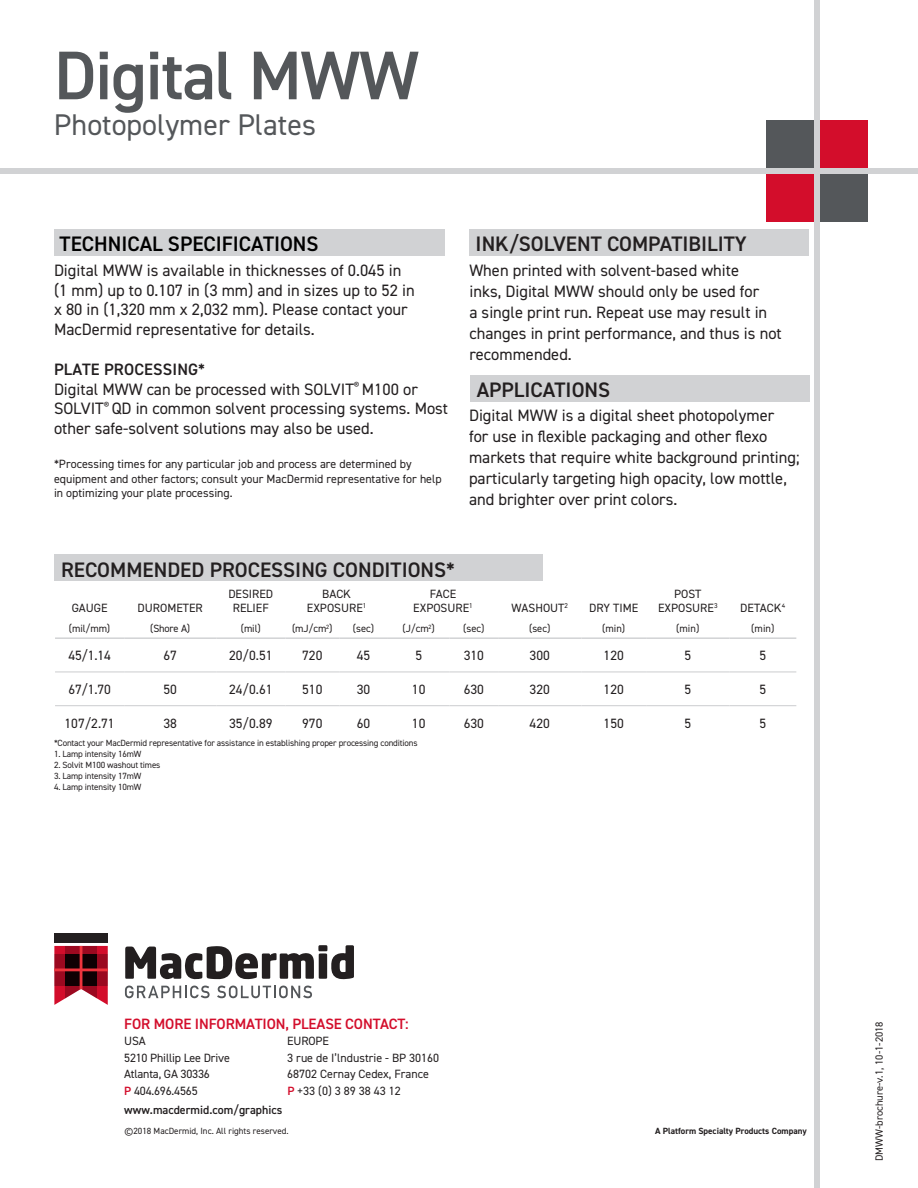
<style>
.page{position:relative;width:918px;height:1188px;background:#fff}
.page>*{position:absolute;margin:0;border:0;box-sizing:border-box;transform-origin:0 0}
.t1{font:600 69px "DIN2014";letter-spacing:-.02em;color:#54575a}
.t2{font:30px "DIN2014";color:#54575a}
.t3{font:600 21px "DIN2014";color:#231f20}
.t4{font:600 21px "DIN2014";color:#000}
.t5{font:16.5px/21px "DIN2014";color:#231f20}
.t6{font:600 16.5px "DIN2014";letter-spacing:.01em;color:#231f20}
.t7{font:600 15px "DIN2014";letter-spacing:-.005em;color:#d30d2b}
.t8{font:13.5px "DIN2014";color:#231f20}
.t9{font:12px/16.5px "DIN2014";color:#231f20}
.t10{font:600 12px "DIN2014";color:#231f20}
.t11{font:10.5px "DIN2014";color:#231f20}
.t12{font:9px "DIN2014";letter-spacing:-.015em;color:#231f20}
.t13{font:700 9px "DIN2014";color:#231f20}
.s1{font-weight:600;color:#d30d2b}
</style>
<div class="page">
<div style="left:0;top:168px;width:918px;height:6px;background:#d1d2d4"></div>
<div style="left:767px;top:174px;width:47px;height:47px;background:#d30d2b"></div>
<div style="left:820px;top:120px;width:48px;height:48px;background:#d30d2b"></div>
<div style="left:767px;top:120px;width:47px;height:48px;background:#54575a"></div>
<div style="left:820px;top:174px;width:48px;height:47px;background:#54575a"></div>
<div style="left:815px;top:0;width:5px;height:1188px;background:#d1d2d4"></div>
<svg style="left:54px;top:946px;width:54px;height:59px;background:#932e3c"></svg>
<div style="left:54px;top:933px;width:54px;height:9px;background:#231f20"></div>
<svg style="left:125px;top:945px;width:229px;height:34px"></svg>
<svg style="left:125px;top:986px;width:85px;height:12px"></svg>
<svg style="left:217px;top:986px;width:95px;height:12px"></svg>
<div style="left:54px;top:229px;width:391px;height:27px;background:#d1d2d4"></div>
<div style="left:469px;top:229px;width:340px;height:27px;background:#d1d2d4"></div>
<div style="left:470px;top:375px;width:340px;height:27px;background:#d1d2d4"></div>
<div style="left:54px;top:554px;width:488px;height:27px;background:#d1d2d4"></div>
<hr style="left:55px;top:637px;width:69px;height:2px;background:#d1d2d4">
<hr style="left:124px;top:637px;width:92px;height:2px;background:#d1d2d4">
<hr style="left:216px;top:637px;width:69px;height:2px;background:#d1d2d4">
<hr style="left:285px;top:637px;width:54px;height:2px;background:#d1d2d4">
<hr style="left:339px;top:637px;width:49px;height:2px;background:#d1d2d4">
<hr style="left:388px;top:637px;width:62px;height:2px;background:#d1d2d4">
<hr style="left:450px;top:637px;width:48px;height:2px;background:#d1d2d4">
<hr style="left:498px;top:637px;width:83px;height:2px;background:#d1d2d4">
<hr style="left:581px;top:637px;width:65px;height:2px;background:#d1d2d4">
<hr style="left:646px;top:637px;width:83px;height:2px;background:#d1d2d4">
<hr style="left:729px;top:637px;width:67px;height:2px;background:#d1d2d4">
<hr style="left:55px;top:671px;width:69px;height:1px;background:#d1d2d4">
<hr style="left:124px;top:671px;width:92px;height:1px;background:#d1d2d4">
<hr style="left:216px;top:671px;width:69px;height:1px;background:#d1d2d4">
<hr style="left:285px;top:671px;width:54px;height:1px;background:#d1d2d4">
<hr style="left:339px;top:671px;width:49px;height:1px;background:#d1d2d4">
<hr style="left:388px;top:671px;width:62px;height:1px;background:#d1d2d4">
<hr style="left:450px;top:671px;width:48px;height:1px;background:#d1d2d4">
<hr style="left:498px;top:671px;width:83px;height:1px;background:#d1d2d4">
<hr style="left:581px;top:671px;width:65px;height:1px;background:#d1d2d4">
<hr style="left:646px;top:671px;width:83px;height:1px;background:#d1d2d4">
<hr style="left:729px;top:671px;width:67px;height:1px;background:#d1d2d4">
<hr style="left:55px;top:705px;width:69px;height:1px;background:#d1d2d4">
<hr style="left:124px;top:705px;width:92px;height:1px;background:#d1d2d4">
<hr style="left:216px;top:705px;width:69px;height:1px;background:#d1d2d4">
<hr style="left:285px;top:705px;width:54px;height:1px;background:#d1d2d4">
<hr style="left:339px;top:705px;width:49px;height:1px;background:#d1d2d4">
<hr style="left:388px;top:705px;width:62px;height:1px;background:#d1d2d4">
<hr style="left:450px;top:705px;width:48px;height:1px;background:#d1d2d4">
<hr style="left:498px;top:705px;width:83px;height:1px;background:#d1d2d4">
<hr style="left:581px;top:705px;width:65px;height:1px;background:#d1d2d4">
<hr style="left:646px;top:705px;width:83px;height:1px;background:#d1d2d4">
<hr style="left:729px;top:705px;width:67px;height:1px;background:#d1d2d4">
<p class="t1" style="left:54px;top:30px;width:367px">Digital MWW</p>
<p class="t2" style="left:54px;top:106px;width:264px">Photopolymer Plates</p>
<p class="t4" style="left:60px;top:230px;width:261px">TECHNICAL SPECIFICATIONS</p>
<p class="t3" style="left:476px;top:230px;width:273px">INK/SOLVENT COMPATIBILITY</p>
<p class="t5" style="left:54px;top:259px;width:349px">Digital MWW is available in thicknesses of 0.045 in</p>
<p class="t5" style="left:54px;top:280px;width:362px;line-height:19.8px">(1 mm) up to 0.107 in (3 mm) and in sizes up to 52 in x 80 in (1,320 mm x 2,032 mm). Please contact your<br>MacDermid representative for details.</p>
<p class="t6" style="left:54px;top:358px;width:153px">PLATE PROCESSING*</p>
<p class="t5" style="left:54px;top:379px;width:396px;line-height:19.8px">Digital MWW can be processed with SOLVIT<sup>®</sup> M100 or<br>SOLVIT<sup>®</sup> QD in common solvent processing systems. Most other safe-solvent solutions may also be used.</p>
<p class="t9" style="left:54px;top:457px;width:389px;line-height:14.4px">*Processing times for any particular job and process are determined by equipment and other factors; consult your MacDermid representative for help in optimizing your plate processing.</p>
<p class="t5" style="left:469px;top:259px;width:314px">When printed with solvent-based white<br>inks, Digital MWW should only be used for<br>a single print run. Repeat use may result in changes in print performance, and thus is not recommended.</p>
<p class="t3" style="left:477px;top:376px;width:135px">APPLICATIONS</p>
<p class="t5" style="left:469px;top:405px;width:332px">Digital MWW is a digital sheet photopolymer<br>for use in flexible packaging and other flexo markets that require white background printing; particularly targeting high opacity, low mottle, and brighter over print colors.</p>
<p class="t3" style="left:61px;top:556px;width:396px">RECOMMENDED PROCESSING CONDITIONS*</p>
<p class="t9" style="left:72px;top:599px;width:37px">GAUGE</p>
<p class="t9" style="left:138px;top:599px;width:67px">DUROMETER</p>
<p class="t9" style="left:228px;top:586px;width:46px;line-height:14.4px;text-align:center">DESIRED<br>RELIEF</p>
<p class="t9" style="left:322px;top:585px;width:30px">BACK</p>
<p class="t9" style="left:430px;top:585px;width:28px">FACE</p>
<p class="t9" style="left:413px;top:599px;width:61px">EXPOSURE<sup>1</sup></p>
<p class="t9" style="left:512px;top:599px;width:58px">WASHOUT<sup>2</sup></p>
<p class="t9" style="left:589px;top:599px;width:51px">DRY TIME</p>
<p class="t9" style="left:307px;top:599px;width:61px">EXPOSURE<sup>1</sup></p>
<p class="t9" style="left:674px;top:585px;width:29px">POST</p>
<p class="t9" style="left:658px;top:599px;width:61px">EXPOSURE<sup>3</sup></p>
<p class="t9" style="left:740px;top:599px;width:47px">DETACK⁴</p>
<p class="t11" style="left:69px;top:622px;width:43px">(mil/mm)</p>
<p class="t11" style="left:150px;top:622px;width:42px">(Shore A)</p>
<p class="t11" style="left:241px;top:622px;width:21px">(mil)</p>
<p class="t11" style="left:292px;top:622px;width:42px">(mJ/cm<sup>2</sup>)</p>
<p class="t11" style="left:353px;top:622px;width:23px">(sec)</p>
<p class="t11" style="left:403px;top:622px;width:34px">(J/cm<sup>2</sup>)</p>
<p class="t11" style="left:463px;top:622px;width:23px">(sec)</p>
<p class="t11" style="left:529px;top:622px;width:23px">(sec)</p>
<p class="t11" style="left:602px;top:622px;width:25px">(min)</p>
<p class="t11" style="left:676px;top:622px;width:25px">(min)</p>
<p class="t11" style="left:751px;top:622px;width:25px">(min)</p>
<p class="t8" style="left:68px;top:647px;width:44px">45/1.14</p>
<p class="t8" style="left:163px;top:647px;width:15px">67</p>
<p class="t8" style="left:229px;top:647px;width:45px">20/0.51</p>
<p class="t8" style="left:302px;top:647px;width:22px">720</p>
<p class="t8" style="left:357px;top:647px;width:15px">45</p>
<p class="t8" style="left:415px;top:647px;width:8px">5</p>
<p class="t8" style="left:464px;top:647px;width:22px">310</p>
<p class="t8" style="left:530px;top:647px;width:22px">300</p>
<p class="t8" style="left:604px;top:647px;width:22px">120</p>
<p class="t8" style="left:684px;top:647px;width:8px">5</p>
<p class="t8" style="left:759px;top:647px;width:8px">5</p>
<p class="t8" style="left:68px;top:681px;width:44px">67/1.70</p>
<p class="t8" style="left:163px;top:681px;width:15px">50</p>
<p class="t8" style="left:229px;top:681px;width:45px">24/0.61</p>
<p class="t8" style="left:302px;top:681px;width:22px">510</p>
<p class="t8" style="left:357px;top:681px;width:15px">30</p>
<p class="t8" style="left:412px;top:681px;width:15px">10</p>
<p class="t8" style="left:464px;top:681px;width:22px">630</p>
<p class="t8" style="left:530px;top:681px;width:22px">320</p>
<p class="t8" style="left:604px;top:681px;width:22px">120</p>
<p class="t8" style="left:684px;top:681px;width:8px">5</p>
<p class="t8" style="left:759px;top:681px;width:8px">5</p>
<p class="t8" style="left:65px;top:715px;width:52px">107/2.71</p>
<p class="t8" style="left:163px;top:715px;width:15px">38</p>
<p class="t8" style="left:229px;top:715px;width:45px">35/0.89</p>
<p class="t8" style="left:302px;top:715px;width:22px">970</p>
<p class="t8" style="left:357px;top:715px;width:15px">60</p>
<p class="t8" style="left:412px;top:715px;width:15px">10</p>
<p class="t8" style="left:464px;top:715px;width:22px">630</p>
<p class="t8" style="left:530px;top:715px;width:22px">420</p>
<p class="t8" style="left:604px;top:715px;width:22px">150</p>
<p class="t8" style="left:684px;top:715px;width:8px">5</p>
<p class="t8" style="left:759px;top:715px;width:8px">5</p>
<p class="t12" style="left:54px;top:738px;width:365px">*Contact your MacDermid representative for assistance in establishing proper processing conditions</p>
<p class="t12" style="left:54px;top:748px;width:89px">1. Lamp intensity 16mW</p>
<p class="t12" style="left:54px;top:759px;width:108px">2. Solvit M100 washout times</p>
<p class="t12" style="left:54px;top:770px;width:89px">3. Lamp intensity 17mW</p>
<p class="t12" style="left:54px;top:781px;width:89px">4. Lamp intensity 10mW</p>
<p class="t7" style="left:124px;top:1014px;width:286px">FOR MORE INFORMATION, PLEASE CONTACT:</p>
<p class="t9" style="left:124px;top:1033px;width:107px">USA<br>5210 Phillip Lee Drive<br>Atlanta, GA 30336<br><span class="s1">P</span> 404.696.4565</p>
<p class="t10" style="left:124px;top:1102px;width:160px">www.macdermid.com/graphics</p>
<p class="t9" style="left:287px;top:1033px;width:154px">EUROPE<br>3 rue de I’lndustrie - BP 30160<br>68702 Cernay Cedex, France<br><span class="s1">P</span> +33 (0) 3 89 38 43 12</p>
<p class="t12" style="left:125px;top:1125px;width:166px">©2018 MacDermid, Inc. All rights reserved.</p>
<p class="t13" style="left:655px;top:1125px;width:153px">A Platform Specialty Products Company</p>
<p class="t11" style="left:873px;top:1161px;width:141px;rotate:-90deg">DMWW-brochure-v.1, 10-1-2018</p>
</div>
